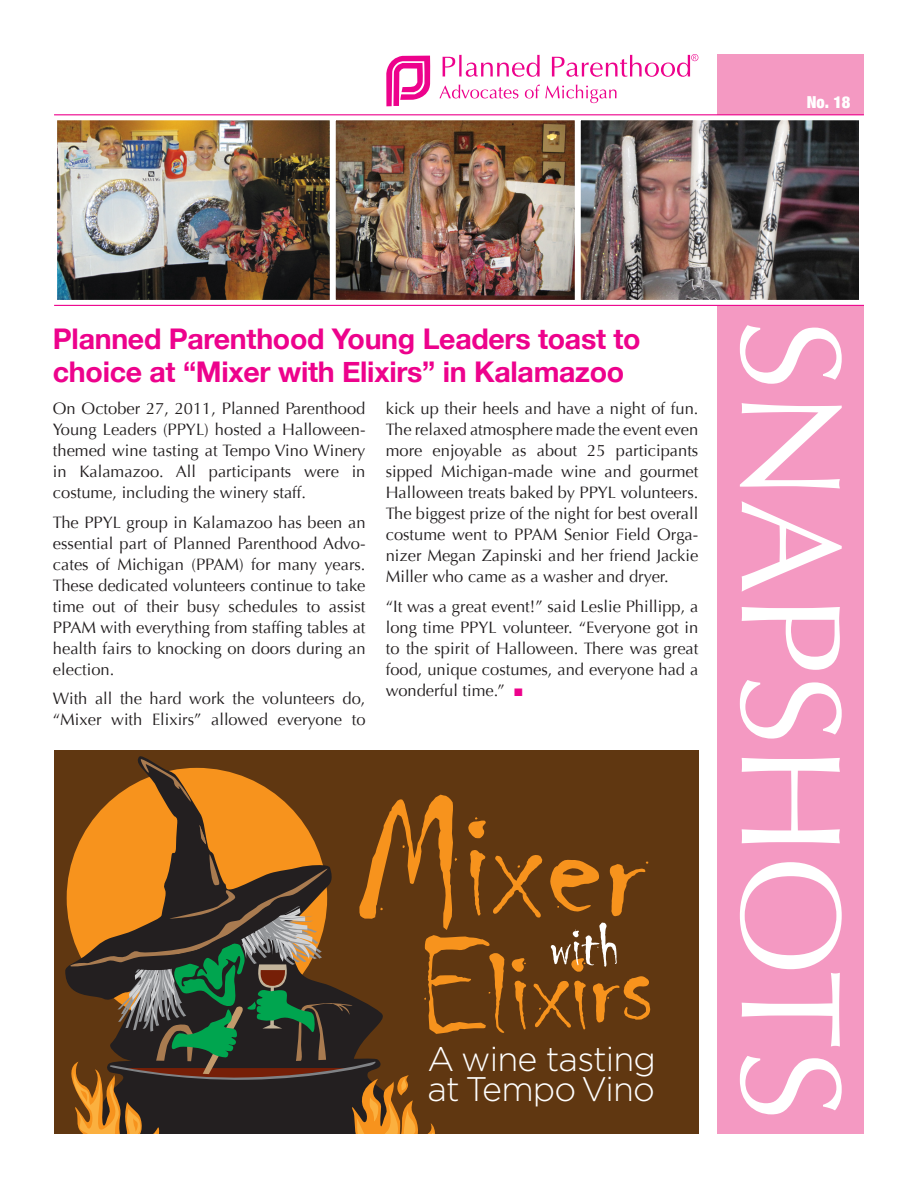
<style>
.page{position:relative;width:918px;height:1188px;background:#fff}
.page>*{position:absolute;margin:0;border:0;box-sizing:border-box;transform-origin:0 0}
.t1{font:142.95px "Optima";color:#fff}
.t2{font:61.5px "Chiller";color:#fff}
.t3{font:300 34.05px/29.5px "Gotham";letter-spacing:-.025em;color:#fff}
.t4{font:700 28.5px/33px "Helvetica Neue";letter-spacing:-.01em;color:#ed028c}
.Large_Paragraph{font:16.5px/21px "Optima";color:#231f20;text-align:justify}
.Medium_Paragraph{font:900 condensed 16.5px "Helvetica Neue";color:#fff}
.s1{font-family:"Times New Roman";color:#ed028c}
</style>
<div class="page">
<div style="left:54px;top:750px;width:644px;height:384px;background:#603711"></div>
<svg style="left:65px;top:758px;width:585px;height:376px"></svg>
<div style="left:717px;top:306px;width:146px;height:827px;background:#f499c2"></div>
<div style="left:717px;top:54px;width:146px;height:60px;background:#f499c2"></div>
<img style="left:58px;top:121px;width:271px;height:178px">
<div style="left:54px;top:117px;width:279px;height:186px;border:3px solid #fff"></div>
<img style="left:582px;top:121px;width:276px;height:178px">
<div style="left:578px;top:117px;width:288px;height:186px;border:3px solid #fff"></div>
<hr style="left:54px;top:305px;width:810px;height:1px;background:#ed028c">
<hr style="left:54px;top:114px;width:810px;height:1px;background:#ed028c">
<svg style="left:386px;top:56px;width:44px;height:50px"></svg>
<svg style="left:443px;top:55px;width:97px;height:22px"></svg>
<svg style="left:552px;top:54px;width:146px;height:23px"></svg>
<svg style="left:439px;top:85px;width:79px;height:13px"></svg>
<svg style="left:525px;top:85px;width:92px;height:18px"></svg>
<img style="left:337px;top:121px;width:237px;height:178px">
<div style="left:333px;top:117px;width:245px;height:186px;border:3px solid #fff"></div>
<p class="Medium_Paragraph" style="left:807px;top:92px;width:45px">No. 18</p>
<p class="t4" style="left:53px;top:321px;width:589px">Planned Parenthood Young Leaders toast to choice at “Mixer with Elixirs” in Kalamazoo</p>
<p class="Large_Paragraph" style="left:53px;top:398px;width:314px">On October 27, 2011, Planned Parenthood Young Leaders (PPYL) hosted a Halloween&shy;themed wine tasting at Tempo Vino Winery in Kalamazoo. All participants were in costume, including the winery staff.</p>
<p class="Large_Paragraph" style="left:53px;top:512px;width:314px">The PPYL group in Kalamazoo has been an essential part of Planned Parenthood Advo&shy;cates of Michigan (PPAM) for many years.<br>These dedicated volunteers continue to take time out of their busy schedules to assist PPAM with everything from staffing tables at health fairs to knocking on doors during an election.</p>
<p class="Large_Paragraph" style="left:53px;top:689px;width:314px">With all the hard work the volunteers do, “Mixer with Elixirs” allowed everyone to</p>
<p class="Large_Paragraph" style="left:386px;top:398px;width:314px">kick up their heels and have a night of fun.<br>The relaxed atmosphere made the event even more enjoyable as about 25 participants sipped Michigan-made wine and gourmet Halloween treats baked by PPYL volunteers.<br>The biggest prize of the night for best overall costume went to PPAM Senior Field Orga&shy;nizer Megan Zapinski and her friend Jackie Miller who came as a washer and dryer.</p>
<p class="Large_Paragraph" style="left:386px;top:596px;width:314px">“It was a great event!” said Leslie Phillipp, a long time PPYL volunteer. “Everyone got in to the spirit of Halloween. There was great food, unique costumes, and everyone had a wonderful time.” <span class="s1">■</span></p>
<p class="t2" style="left:550px;top:911px;width:71px">with</p>
<p class="t3" style="left:428px;top:1044px;width:230px">A wine tasting at Tempo Vino</p>
<p class="t1" style="left:873px;top:319px;width:804px;rotate:90deg">SNAPSHOTS</p>
</div>
